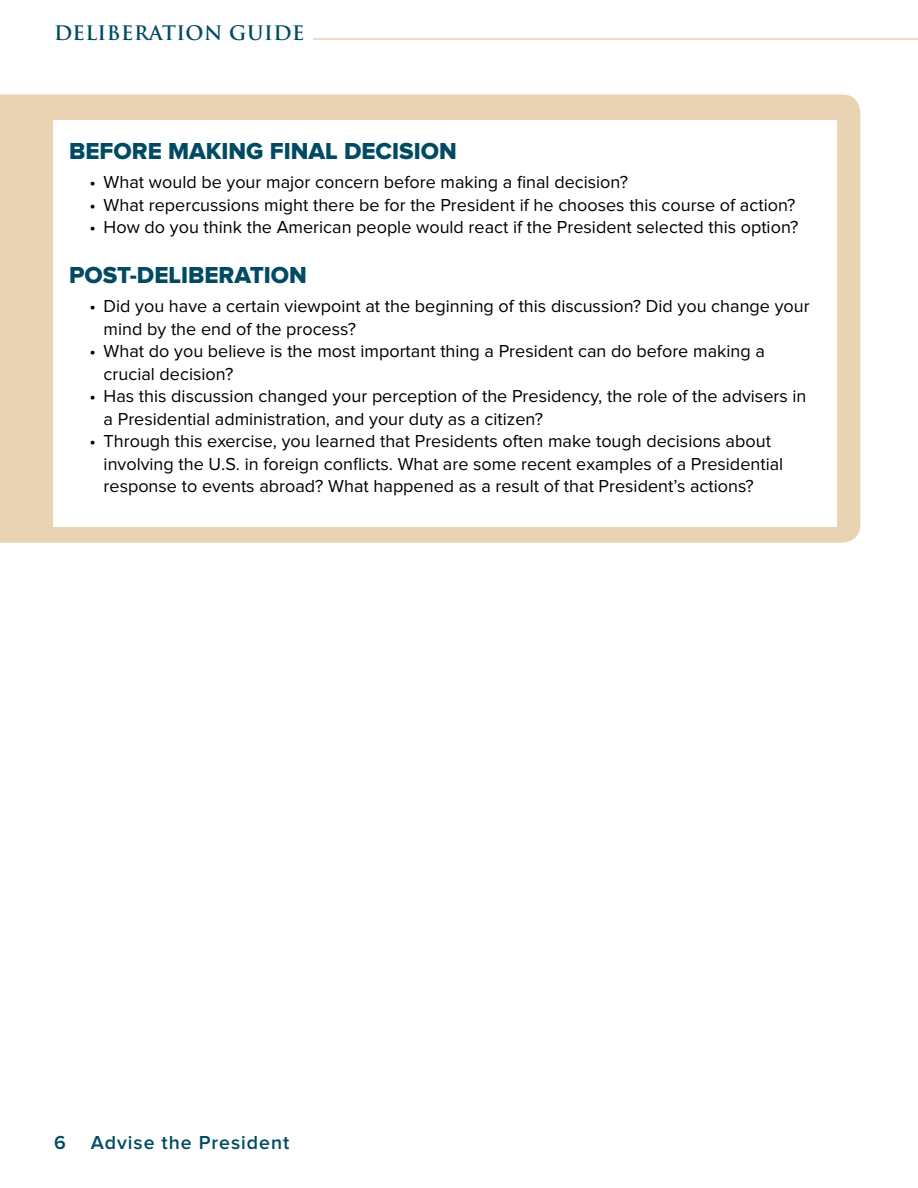
<style>
.page{position:relative;width:918px;height:1188px;background:#fff}
.page>*{position:absolute;margin:0;border:0;box-sizing:border-box;transform-origin:0 0}
.t1{font:24px "Proxima Nova Extrabld";color:#014a63}
.t2{font:600 19.5px "Proxima Nova";letter-spacing:.05em;color:#014a63}
.t3{font:700 19.5px "Trajan";letter-spacing:.025em;color:#014a63}
.t4{font:18px/22.5px "Proxima Nova";color:#000}
</style>
<div class="page">
<hr style="left:313px;top:38px;width:605px;height:2px;background:#ead3b3">
<div style="left:0;top:94px;width:860px;height:449px;background:#ead3b3"></div>
<div style="left:54px;top:120px;width:783px;height:406px;background:#fff"></div>
<p class="t3" style="left:54px;top:20px;width:252px">DELIBERATION GUIDE</p>
<h1 class="t1" style="left:69px;top:140px;width:389px">BEFORE MAKING FINAL DECISION</h1>
<p class="t4" style="left:89px;top:172px;width:540px">• What would be your major concern before making a final decision?</p>
<p class="t4" style="left:89px;top:194px;width:708px">• What repercussions might there be for the President if he chooses this course of action?</p>
<p class="t4" style="left:89px;top:217px;width:711px">• How do you think the American people would react if the President selected this option?</p>
<h1 class="t1" style="left:69px;top:264px;width:239px">POST-DELIBERATION</h1>
<p class="t4" style="left:104px;top:296px;width:708px;text-indent:-14px">• Did you have a certain viewpoint at the beginning of this discussion? Did you change your mind by the end of the process?</p>
<p class="t4" style="left:104px;top:341px;width:663px;text-indent:-14px">• What do you believe is the most important thing a President can do before making a crucial decision?</p>
<p class="t4" style="left:104px;top:386px;width:704px;text-indent:-14px">• Has this discussion changed your perception of the Presidency, the role of the advisers in a Presidential administration, and your duty as a citizen?</p>
<p class="t4" style="left:104px;top:431px;width:681px;text-indent:-14px">• Through this exercise, you learned that Presidents often make tough decisions about involving the U.S. in foreign conflicts. What are some recent examples of a Presidential response to events abroad? What happened as a result of that President’s actions?</p>
<p class="t2" style="left:54px;top:1134px;width:13px">6</p>
<p class="t2" style="left:91px;top:1134px;width:200px">Advise the President</p>
</div>
